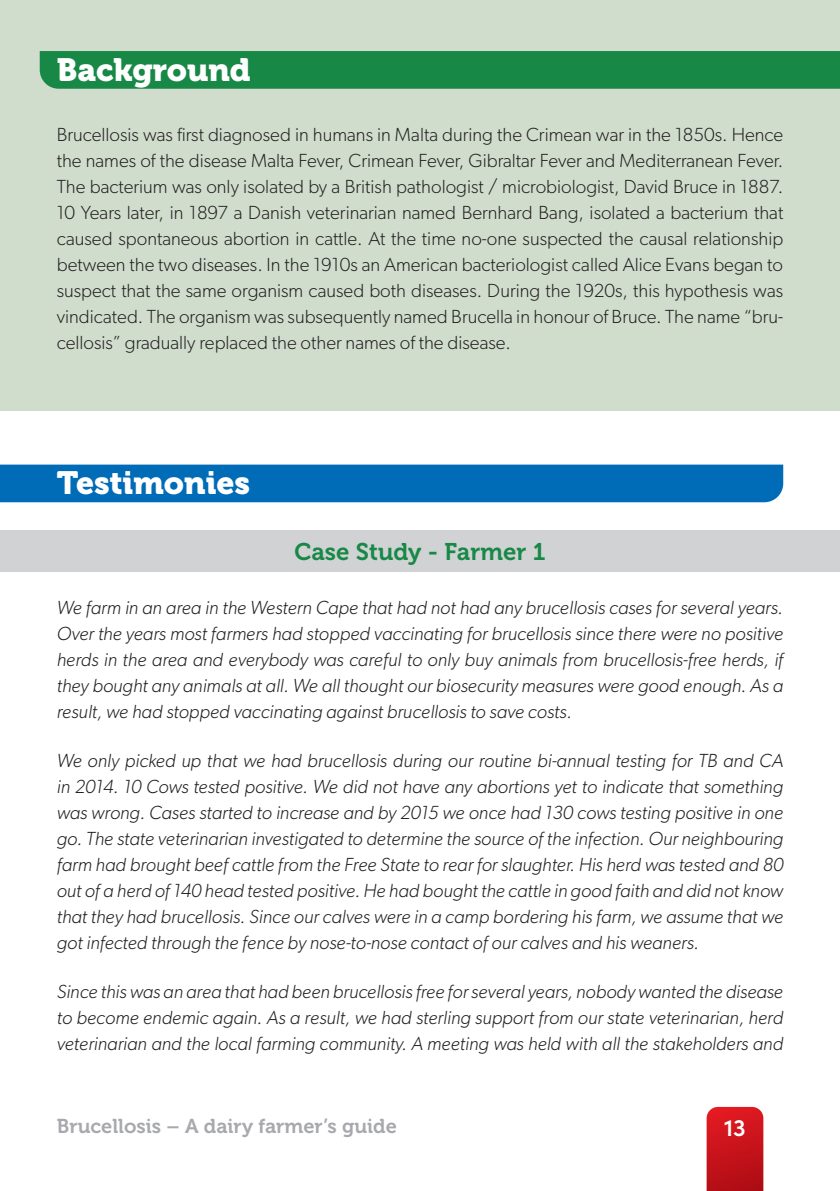
<style>
.page{position:relative;width:840px;height:1191px;background:#fff}
.page>*{position:absolute;margin:0;border:0;box-sizing:border-box;transform-origin:0 0}
.H1_green{font:32px "Museo 900";color:#fff}
.t1{font:24px "Museo 700";color:#188847}
.t2{font:600 24px "Sofia Pro";color:#fff}
.t3{font:20px "Museo 700";color:#a8a9ad}
.body{font:italic 300 19px/26px "Gibson";color:#231f20;text-align:justify}
.body-2{font:300 19px/26px "Gibson";color:#231f20;text-align:justify}
</style>
<div class="page">
<div style="left:0;top:0;width:839px;height:410px;background:#d0ddcd"></div>
<div style="left:40px;top:51px;width:799px;height:38px;background:#188847"></div>
<div style="left:0;top:464px;width:782px;height:38px;background:#006bb6"></div>
<div style="left:0;top:530px;width:839px;height:41px;background:#d1d2d4"></div>
<svg style="left:706px;top:1107px;width:57px;height:84px;background:#c91820"></svg>
<p class="H1_green" style="left:57px;top:51px;width:195px">Background</p>
<p class="body-2" style="left:57px;top:121px;width:727px">Brucellosis was first diagnosed in humans in Malta during the Crimean war in the 1850s. Hence the names of the disease Malta Fever, Crimean Fever, Gibraltar Fever and Mediterranean Fever.<br>The bacterium was only isolated by a British pathologist / microbiologist, David Bruce in 1887.<br>10 Years later, in 1897 a Danish veterinarian named Bernhard Bang, isolated a bacterium that caused spontaneous abortion in cattle. At the time no-one suspected the causal relationship between the two diseases. In the 1910s an American bacteriologist called Alice Evans began to suspect that the same organism caused both diseases. During the 1920s, this hypothesis was vindicated. The organism was subsequently named Brucella in honour of Bruce. The name “bru&shy;cellosis” gradually replaced the other names of the disease.</p>
<h1 class="H1_green" style="left:57px;top:465px;width:195px">Testimonies</h1>
<p class="t1" style="left:294px;top:538px;width:252px">Case Study - Farmer 1</p>
<p class="body" style="left:57px;top:594px;width:727px">We farm in an area in the Western Cape that had not had any brucellosis cases for several years.<br>Over the years most farmers had stopped vaccinating for brucellosis since there were no positive herds in the area and everybody was careful to only buy animals from brucellosis-free herds, if they bought any animals at all. We all thought our biosecurity measures were good enough. As a result, we had stopped vaccinating against brucellosis to save costs.</p>
<p class="body" style="left:57px;top:747px;width:727px">We only picked up that we had brucellosis during our routine bi-annual testing for TB and CA in 2014. 10 Cows tested positive. We did not have any abortions yet to indicate that something was wrong. Cases started to increase and by 2015 we once had 130 cows testing positive in one go. The state veterinarian investigated to determine the source of the infection. Our neighbouring farm had brought beef cattle from the Free State to rear for slaughter. His herd was tested and 80 out of a herd of 140 head tested positive. He had bought the cattle in good faith and did not know that they had brucellosis. Since our calves were in a camp bordering his farm, we assume that we got infected through the fence by nose-to-nose contact of our calves and his weaners.</p>
<p class="body" style="left:57px;top:978px;width:727px">Since this was an area that had been brucellosis free for several years, nobody wanted the disease to become endemic again. As a result, we had sterling support from our state veterinarian, herd veterinarian and the local farming community. A meeting was held with all the stakeholders and</p>
<p class="t3" style="left:57px;top:1115px;width:341px">Brucellosis – A dairy farmer’s guide</p>
<p class="t2" style="left:723px;top:1109px;width:23px">13</p>
</div>
